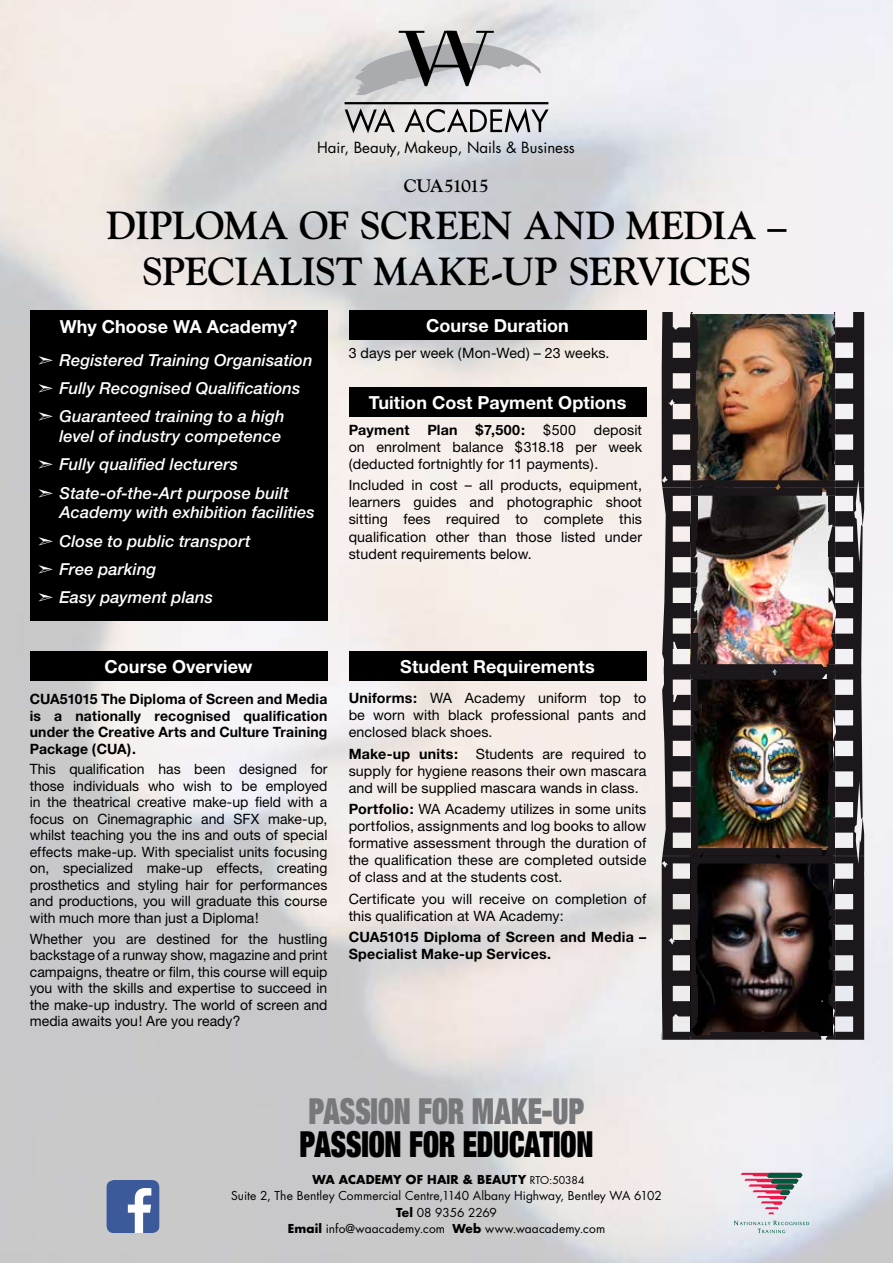
<style>
.page{position:relative;width:893px;height:1263px;background:#fff}
.page>*{position:absolute;margin:0;border:0;box-sizing:border-box;transform-origin:0 0}
.t1{font:700 39px/46.5px "Goudy";letter-spacing:-.01em;color:#000;text-align:center}
.t2{font:900 expanded 36px "Helvetica Neue";letter-spacing:-.005em;color:#000;scale:.8 1}
.t3{font:900 expanded 36px "Helvetica Neue";letter-spacing:-.005em;color:#77787b;scale:.8 1}
.t4{font:700 18px "Helvetica Neue";letter-spacing:.005em;color:#fff}
.t5{font:700 18px "Goudy";letter-spacing:-.065em;color:#000}
.t6{font:italic 500 16.5px/28.3px "Helvetica Neue LT Std";letter-spacing:.005em;color:#fff}
.t7{font:15px "Futura";color:#000}
.t8{font:14.25px/17.1px "Helvetica Neue";letter-spacing:.005em;color:#000;text-align:justify}
.t9{font:700 14.25px/16.5px "Helvetica Neue";letter-spacing:.015em;color:#000;text-align:justify}
.t10{font:12px/16.5px "Futura";letter-spacing:.005em;color:#000;text-align:center}
.s1{font-weight:700}
.s2{font-size:10.5px}
</style>
<div class="page">
<img style="left:0;top:0;width:893px;height:1263px">
<svg style="left:345px;top:108px;width:50px;height:25px"></svg>
<svg style="left:404px;top:108px;width:145px;height:25px;background:#adacae"></svg>
<hr style="left:345px;top:102px;width:203px;height:2px;background:#000">
<svg style="left:352px;top:31px;width:191px;height:64px;background:#b9b9bb"></svg>
<hr style="left:433px;top:65px;width:30px;height:2px;background:#000">
<div style="left:30px;top:310px;width:297px;height:311px;background:#000"></div>
<div style="left:30px;top:651px;width:297px;height:29px;background:#000"></div>
<div style="left:349px;top:310px;width:297px;height:30px;background:#000"></div>
<div style="left:349px;top:387px;width:297px;height:30px;background:#000"></div>
<div style="left:349px;top:651px;width:297px;height:29px;background:#000"></div>
<svg style="left:106px;top:1180px;width:54px;height:53px"></svg>
<svg style="left:741px;top:1173px;width:61px;height:41px;background:#c3a9b3"></svg>
<svg style="left:734px;top:1221px;width:75px;height:12px"></svg>
<img style="left:662px;top:312px;width:202px;height:728px">
<p class="t7" style="left:317px;top:138px;width:259px">Hair, Beauty, Makeup, Nails &amp; Business</p>
<p class="t5" style="left:404px;top:175px;width:87px">CUA51015</p>
<h1 class="t1" style="left:107px;top:202px;width:681px">DIPLOMA OF SCREEN AND MEDIA –<br>SPECIALIST MAKE-UP SERVICES</h1>
<p class="t4" style="left:60px;top:315px;width:239px">Why Choose WA Academy?</p>
<p class="t6" style="left:38px;top:345px;width:276px">➣ Registered Training Organisation ➣ Fully Recognised Qualifications ➣ Guaranteed training to a high</p>
<p class="t6" style="left:38px;top:422px;width:252px;text-indent:21px">level of industry competence ➣ Fully qualified lecturers<br>➣ State-of-the-Art purpose built</p>
<p class="t6" style="left:38px;top:498px;width:278px;text-indent:21px">Academy with exhibition facilities ➣ Close to public transport<br>➣ Free parking<br>➣ Easy payment plans</p>
<p class="t4" style="left:426px;top:315px;width:144px">Course Duration</p>
<p class="t8" style="left:349px;top:344px;width:262px">3 days per week (Mon-Wed) – 23 weeks.</p>
<p class="t4" style="left:369px;top:391px;width:259px">Tuition Cost Payment Options</p>
<p class="t9" style="left:349px;top:421px;width:62px">Payment</p>
<p class="t9" style="left:427px;top:421px;width:32px">Plan</p>
<p class="t9" style="left:476px;top:421px;width:51px">$7,500:</p>
<p class="t8" style="left:543px;top:421px;width:34px">$500</p>
<p class="t8" style="left:349px;top:421px;width:295px;text-indent:245px">deposit on enrolment balance $318.18 per week (deducted fortnightly for 11 payments).</p>
<p class="t8" style="left:349px;top:476px;width:295px">Included in cost – all products, equipment, learners guides and photographic shoot sitting fees required to complete this qualification other than those listed under student requirements below.</p>
<p class="t4" style="left:105px;top:655px;width:150px">Course Overview</p>
<p class="t9" style="left:30px;top:690px;width:299px">CUA51015 The Diploma of Screen and Media is a nationally recognised qualification under the Creative Arts and Culture Training Package (CUA).</p>
<p class="t8" style="left:30px;top:761px;width:299px;line-height:16.5px">This qualification has been designed for those individuals who wish to be employed in the theatrical creative make-up field with a focus on Cinemagraphic and SFX make-up, whilst teaching you the ins and outs of special effects make-up. With specialist units focusing on, specialized make-up effects, creating prosthetics and styling hair for performances and productions, you will graduate this course with much more than just a Diploma!</p>
<p class="t8" style="left:30px;top:930px;width:299px;line-height:16.5px">Whether you are destined for the hustling backstage of a runway show, magazine and print campaigns, theatre or fi lm, this course will equip you with the skills and expertise to succeed in the make-up industry. The world of screen and media awaits you! Are you ready?</p>
<p class="t4" style="left:400px;top:655px;width:196px">Student Requirements</p>
<p class="t8" style="left:349px;top:689px;width:299px"><span class="s1">Uniforms:</span> WA Academy uniform top to be worn with black professional pants and enclosed black shoes.</p>
<p class="t8" style="left:349px;top:745px;width:299px"><span class="s1">Make-up units:</span> Students are required to supply for hygiene reasons their own mascara and will be supplied mascara wands in class.</p>
<p class="t8" style="left:349px;top:800px;width:299px"><span class="s1">Portfolio:</span> WA Academy utilizes in some units portfolios, assignments and log books to allow formative assessment through the duration of the qualification these are completed outside of class and at the students cost.</p>
<p class="t8" style="left:349px;top:890px;width:299px">Certificate you will receive on completion of this qualification at WA Academy:</p>
<p class="t9" style="left:349px;top:928px;width:299px;line-height:17.1px">CUA51015 Diploma of Screen and Media –<br>Specialist Make-up Services.</p>
<h2 class="t3" style="left:309px;top:1088px;width:346px">PASSION FOR MAKE-UP</h2>
<h2 class="t2" style="left:299px;top:1121px;width:369px">PASSION FOR EDUCATION</h2>
<p class="t10" style="left:231px;top:1171px;width:432px"><span class="s1">WA ACADEMY OF HAIR &amp; BEAUTY</span> <span class="s2">RTO:50384<br></span>Suite 2, The Bentley Commercial Centre,1140 Albany Highway, Bentley WA 6102<br><span class="s1">Tel</span> 08 9356 2269<br><span class="s1">Email</span> info@waacademy.com <span class="s1">Web</span> www.waacademy.com</p>
</div>
